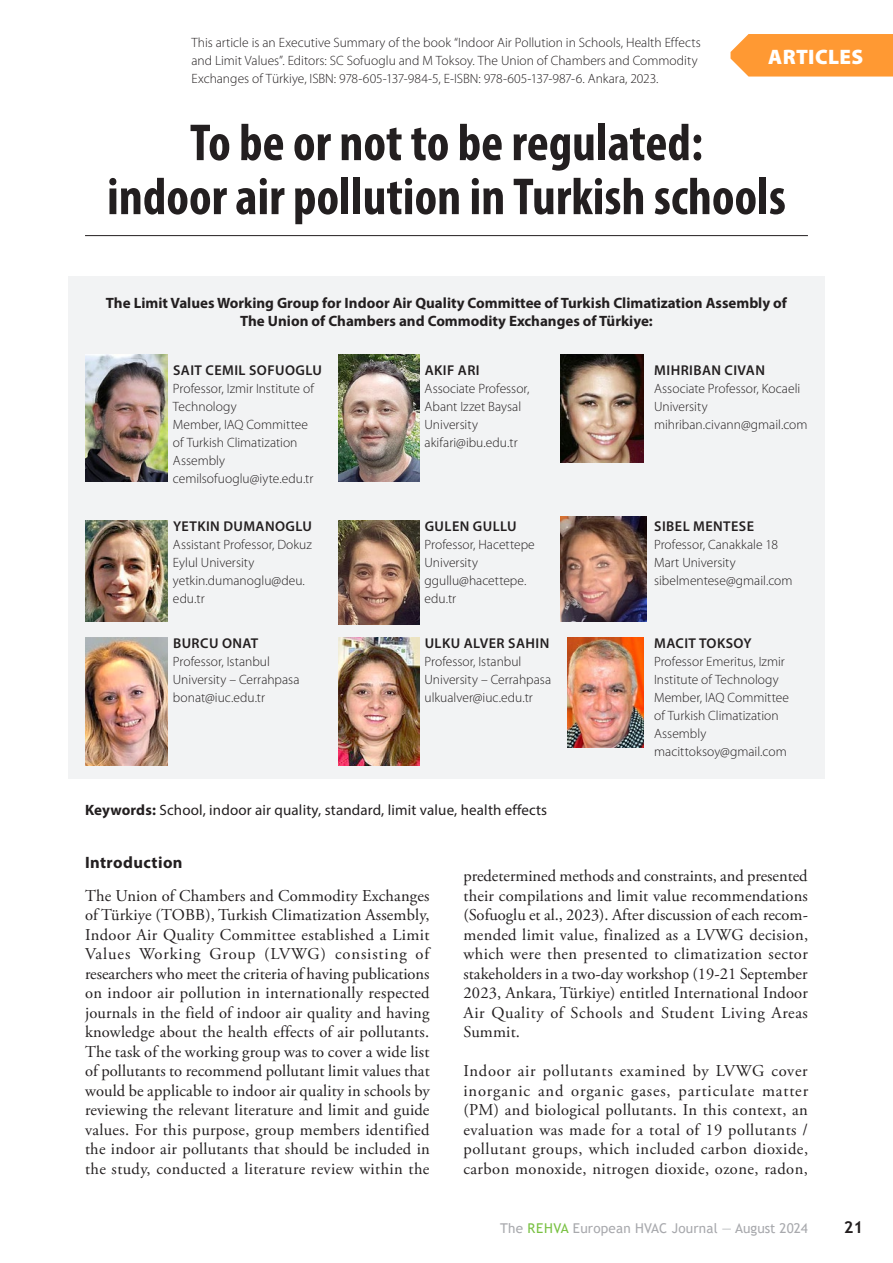
<style>
.page{position:relative;width:893px;height:1263px;background:#fff}
.page>*{position:absolute;margin:0;border:0;box-sizing:border-box;transform-origin:0 0}
.Heading_1{font:700 condensed 52.5px/54px "Myriad Pro";color:#231f20;text-align:center}
.t1{font:900 21px "Myriad Pro";letter-spacing:.02em;color:#fff}
.t2{font:16.5px/19.5px "Adobe Garamond Pro";letter-spacing:.025em;color:#231f20;text-align:justify}
.Heading_2{font:700 16.5px "Myriad Pro";letter-spacing:.025em;color:#231f20}
.zPage_Number{font:700 16.5px "Trebuchet MS";color:#231f20}
.t3{font:700 15px/18px "Myriad Pro";color:#231f20;text-align:center}
.Heading_4_keywords{font:15px "Myriad Pro";letter-spacing:.01em;color:#231f20}
.Heading_6{font:600 14.25px "Myriad Pro";letter-spacing:.03em;color:#231f20}
.Heading_5{font:300 13.5px/18px "Myriad Pro";color:#231f20}
.t4{font:13.5px "Trebuchet MS";letter-spacing:.015em;color:#a8a9ad}
.s1{font-weight:700}
.s2{color:#79c142}
</style>
<div class="page">
<div style="left:68px;top:277px;width:757px;height:502px;background:#f2f3f4"></div>
<hr style="left:85px;top:235px;width:723px;height:1px;background:#231f20">
<img style="left:85px;top:354px;width:82px;height:128px">
<img style="left:338px;top:354px;width:81px;height:128px">
<img style="left:561px;top:354px;width:82px;height:108px">
<img style="left:85px;top:521px;width:82px;height:100px">
<img style="left:338px;top:521px;width:81px;height:103px">
<img style="left:561px;top:517px;width:85px;height:104px">
<img style="left:85px;top:638px;width:82px;height:127px">
<img style="left:338px;top:638px;width:81px;height:127px">
<img style="left:567px;top:638px;width:76px;height:109px">
<svg style="left:730px;top:34px;width:163px;height:43px;background:#ff9f3f"></svg>
<p class="Heading_5" style="left:191px;top:34px;width:511px">This article is an Executive Summary of the book “Indoor Air Pollution in Schools, Health Effects and Limit Values”. Editors: SC Sofuoglu and M Toksoy. The Union of Chambers and Commodity<br>Exchanges of Türkiye, ISBN: 978-605-137-984-5, E-ISBN: 978-605-137-987-6. Ankara, 2023.</p>
<p class="t1" style="left:768px;top:43px;width:96px">ARTICLES</p>
<p class="Heading_1" style="left:107px;top:115px;width:680px">To be or not to be regulated:<br>indoor air pollution in Turkish schools</p>
<p class="t3" style="left:106px;top:293px;width:683px">The Limit Values Working Group for Indoor Air Quality Committee of Turkish Climatization Assembly of<br>The Union of Chambers and Commodity Exchanges of Türkiye:</p>
<p class="Heading_6" style="left:173px;top:361px;width:150px">SAIT CEMIL SOFUOGLU</p>
<p class="Heading_5" style="left:173px;top:380px;width:142px">Professor, Izmir Institute of<br>Technology</p>
<p class="Heading_5" style="left:173px;top:416px;width:136px">Member, IAQ Committee of Turkish Climatization<br>Assembly</p>
<p class="Heading_5" style="left:173px;top:470px;width:142px">cemilsofuoglu@iyte.edu.tr</p>
<p class="Heading_6" style="left:654px;top:361px;width:112px">MIHRIBAN CIVAN</p>
<p class="Heading_5" style="left:654px;top:380px;width:148px">Associate Professor, Kocaeli<br>University</p>
<p class="Heading_5" style="left:654px;top:416px;width:155px">mihriban.civann@gmail.com</p>
<p class="Heading_6" style="left:425px;top:361px;width:56px">AKIF ARI</p>
<p class="Heading_5" style="left:425px;top:380px;width:106px">Associate Professor,<br>Abant Izzet Baysal<br>University</p>
<p class="Heading_5" style="left:425px;top:434px;width:95px">akifari@ibu.edu.tr</p>
<p class="Heading_6" style="left:173px;top:517px;width:140px">YETKIN DUMANOGLU</p>
<p class="Heading_5" style="left:173px;top:536px;width:141px">Assistant Professor, Dokuz<br>Eylul University</p>
<p class="Heading_5" style="left:173px;top:572px;width:134px">yetkin.dumanoglu@deu. edu.tr</p>
<p class="Heading_6" style="left:173px;top:634px;width:87px">BURCU ONAT</p>
<p class="Heading_5" style="left:173px;top:653px;width:128px">Professor, Istanbul<br>University – Cerrahpasa</p>
<p class="Heading_5" style="left:173px;top:689px;width:94px">bonat@iuc.edu.tr</p>
<p class="Heading_6" style="left:425px;top:517px;width:93px">GULEN GULLU</p>
<p class="Heading_5" style="left:425px;top:536px;width:112px">Professor, Hacettepe<br>University</p>
<p class="Heading_5" style="left:425px;top:572px;width:103px">ggullu@hacettepe. edu.tr</p>
<p class="Heading_6" style="left:425px;top:634px;width:126px">ULKU ALVER SAHIN</p>
<p class="Heading_5" style="left:425px;top:653px;width:128px">Professor, Istanbul<br>University – Cerrahpasa</p>
<p class="Heading_5" style="left:425px;top:689px;width:110px">ulkualver@iuc.edu.tr</p>
<p class="Heading_4_keywords" style="left:85px;top:800px;width:464px"><span class="s1">Keywords:</span> School, indoor air quality, standard, limit value, health effects</p>
<p class="Heading_6" style="left:654px;top:517px;width:101px">SIBEL MENTESE</p>
<p class="Heading_5" style="left:654px;top:536px;width:125px">Professor, Canakkale 18<br>Mart University</p>
<p class="Heading_5" style="left:654px;top:572px;width:140px">sibelmentese@gmail.com</p>
<p class="Heading_6" style="left:654px;top:634px;width:99px">MACIT TOKSOY</p>
<p class="Heading_5" style="left:654px;top:653px;width:132px">Professor Emeritus, Izmir<br>Institute of Technology</p>
<p class="Heading_5" style="left:654px;top:689px;width:136px">Member, IAQ Committee of Turkish Climatization<br>Assembly</p>
<p class="Heading_5" style="left:654px;top:743px;width:134px">macittoksoy@gmail.com</p>
<p class="Heading_2" style="left:85px;top:852px;width:99px">Introduction</p>
<p class="t2" style="left:85px;top:886px;width:346px">The Union of Chambers and Commodity Exchanges of Türkiye (TOBB), Turkish Climatization Assembly, Indoor Air Quality Committee established a Limit Values Working Group (LVWG) consisting of researchers who meet the criteria of having publications on indoor air pollution in internationally respected journals in the field of indoor air quality and having knowledge about the health effects of air pollutants.<br>The task of the working group was to cover a wide list of pollutants to recommend pollutant limit values that would be applicable to indoor air quality in schools by reviewing the relevant literature and limit and guide values. For this purpose, group members identified the indoor air pollutants that should be included in the study, conducted a literature review within the</p>
<p class="t2" style="left:463px;top:867px;width:346px">predetermined methods and constraints, and presented their compilations and limit value recommendations (Sofuoglu et al., 2023). After discussion of each recom&shy;mended limit value, finalized as a LVWG decision, which were then presented to climatization sector stakeholders in a two-day workshop (19-21 September 2023, Ankara, Türkiye) entitled International Indoor Air Quality of Schools and Student Living Areas Summit.</p>
<p class="t2" style="left:463px;top:1062px;width:346px">Indoor air pollutants examined by LVWG cover inorganic and organic gases, particulate matter (PM) and biological pollutants. In this context, an evaluation was made for a total of 19 pollutants / pollutant groups, which included carbon dioxide, carbon monoxide, nitrogen dioxide, ozone, radon,</p>
<p class="t4" style="left:500px;top:1220px;width:309px">The <span class="s2">REHVA</span> European HVAC Journal — August 2024</p>
<p class="zPage_Number" style="left:844px;top:1217px;width:21px">21</p>
</div>
